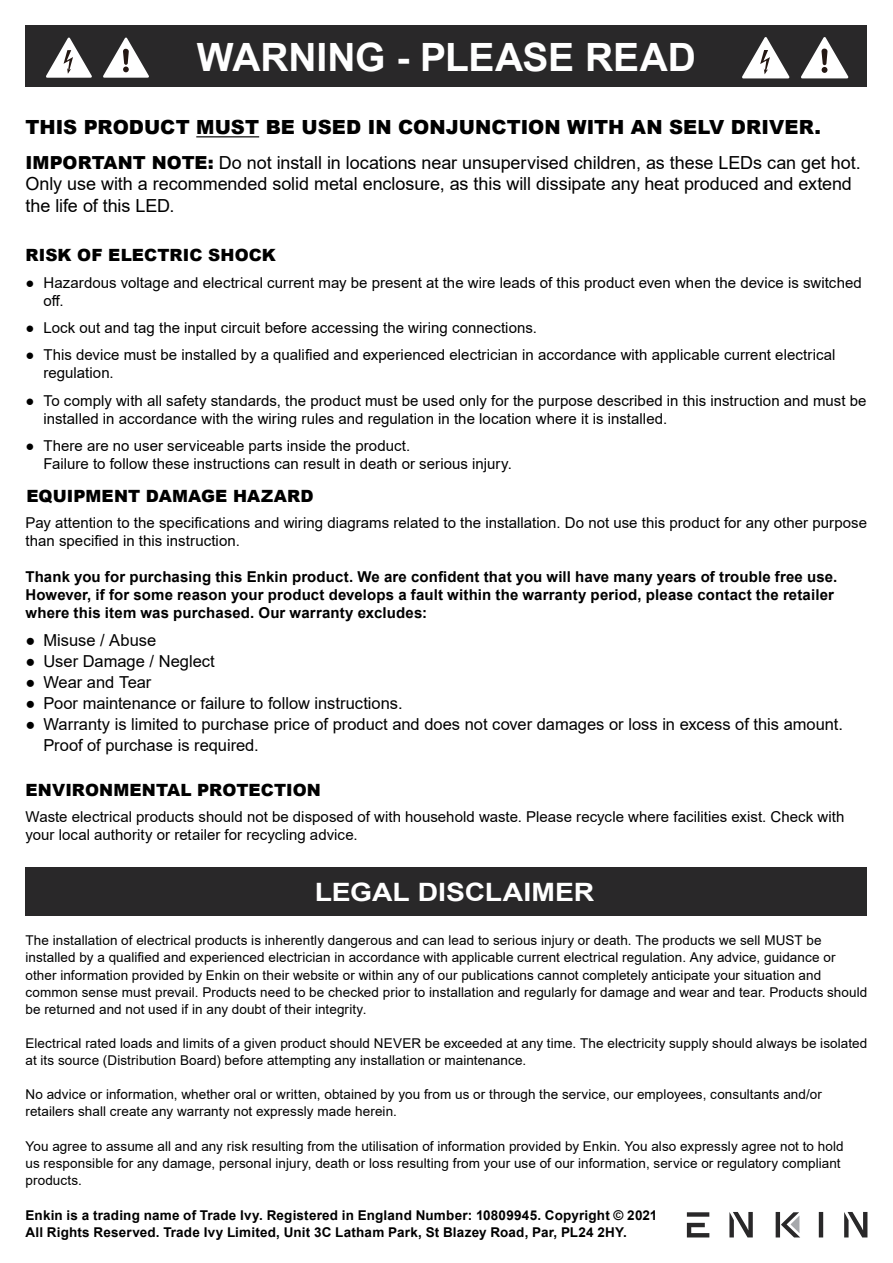
<style>
.page{position:relative;width:893px;height:1263px;background:#fff}
.page>*{position:absolute;margin:0;border:0;box-sizing:border-box;transform-origin:0 0}
.t1{font:700 39px "Arial";letter-spacing:-.005em;color:#fff}
.t2{font:700 25.35px "Arial";color:#fff;scale:1.12 1}
.t3{font:900 19.5px "Arial";color:#000}
.t4{font:18px/21.6px "Arial";letter-spacing:-.005em;color:#000}
.t5{font:900 16.8px "Arial";letter-spacing:.005em;color:#000}
.t6{font:16.5px/21px "Arial";color:#000}
.t7{font:15px/18px "Arial";letter-spacing:.005em;color:#000}
.t8{font:700 15px/18px "Arial";letter-spacing:.01em;color:#000}
.t9{font:13.5px/17.1px "Arial";letter-spacing:.005em;color:#000}
.t10{font:700 13.5px/17.1px "Arial";letter-spacing:.015em;color:#000}
.s1{font-weight:900}
.s2{font-weight:700}
</style>
<div class="page">
<div style="left:26px;top:26px;width:841px;height:61px;background:#292829"></div>
<svg style="left:46px;top:38px;width:46px;height:40px"></svg>
<svg style="left:103px;top:38px;width:46px;height:40px"></svg>
<svg style="left:742px;top:37px;width:47px;height:41px"></svg>
<svg style="left:801px;top:37px;width:47px;height:41px"></svg>
<div style="left:26px;top:867px;width:841px;height:49px;background:#292829"></div>
<hr style="left:196px;top:136px;width:63px;height:1px;background:#000">
<svg style="left:687px;top:1212px;width:180px;height:25px"></svg>
<h1 class="t1" style="left:197px;top:29px;width:500px">WARNING - PLEASE READ</h1>
<h3 class="t3" style="left:26px;top:113px;width:797px">THIS PRODUCT MUST BE USED IN CONJUNCTION WITH AN SELV DRIVER.</h3>
<h3 class="t4" style="left:26px;top:151px;width:837px"><span class="s1">IMPORTANT NOTE:</span> Do not install in locations near unsupervised children, as these LEDs can get hot.<br>Only use with a recommended solid metal enclosure, as this will dissipate any heat produced and extend the life of this LED.</h3>
<p class="t5" style="left:26px;top:243px;width:252px">RISK OF ELECTRIC SHOCK</p>
<p class="t7" style="left:43px;top:273px;width:820px;text-indent:-18px"><span class="s2">●</span> Hazardous voltage and electrical current may be present at the wire leads of this product even when the device is switched off.</p>
<p class="t7" style="left:26px;top:318px;width:513px"><span class="s2">●</span> Lock out and tag the input circuit before accessing the wiring connections.</p>
<p class="t7" style="left:43px;top:346px;width:794px;text-indent:-18px"><span class="s2">●</span> This device must be installed by a qualified and experienced electrician in accordance with applicable current electrical regulation.</p>
<p class="t7" style="left:43px;top:391px;width:824px;text-indent:-18px"><span class="s2">●</span> To comply with all safety standards, the product must be used only for the purpose described in this instruction and must be installed in accordance with the wiring rules and regulation in the location where it is installed.</p>
<p class="t7" style="left:43px;top:436px;width:470px;text-indent:-18px"><span class="s2">●</span> There are no user serviceable parts inside the product.<br>Failure to follow these instructions can result in death or serious injury.</p>
<p class="t5" style="left:26px;top:484px;width:289px">EQUIPMENT DAMAGE HAZARD</p>
<p class="t7" style="left:26px;top:513px;width:843px">Pay attention to the specifications and wiring diagrams related to the installation. Do not use this product for any other purpose than specified in this instruction.</p>
<p class="t8" style="left:26px;top:567px;width:813px">Thank you for purchasing this Enkin product. We are confident that you will have many years of trouble free use.<br>However, if for some reason your product develops a fault within the warranty period, please contact the retailer where this item was purchased. Our warranty excludes:</p>
<p class="t6" style="left:26px;top:630px;width:132px"><span class="s2">●</span> Misuse / Abuse</p>
<p class="t6" style="left:26px;top:651px;width:191px"><span class="s2">●</span> User Damage / Neglect</p>
<p class="t6" style="left:26px;top:672px;width:127px"><span class="s2">●</span> Wear and Tear</p>
<p class="t6" style="left:26px;top:693px;width:379px"><span class="s2">●</span> Poor maintenance or failure to follow instructions.</p>
<p class="t6" style="left:43px;top:714px;width:801px;text-indent:-18px"><span class="s2">●</span> Warranty is limited to purchase price of product and does not cover damages or loss in excess of this amount.<br>Proof of purchase is required.</p>
<p class="t5" style="left:26px;top:778px;width:297px">ENVIRONMENTAL PROTECTION</p>
<p class="t7" style="left:26px;top:808px;width:820px">Waste electrical products should not be disposed of with household waste. Please recycle where facilities exist. Check with your local authority or retailer for recycling advice.</p>
<h2 class="t2" style="left:315px;top:874px;width:251px">LEGAL DISCLAIMER</h2>
<p class="t9" style="left:26px;top:932px;width:843px">The installation of electrical products is inherently dangerous and can lead to serious injury or death. The products we sell MUST be installed by a qualified and experienced electrician in accordance with applicable current electrical regulation. Any advice, guidance or other information provided by Enkin on their website or within any of our publications cannot completely anticipate your situation and common sense must prevail. Products need to be checked prior to installation and regularly for damage and wear and tear. Products should be returned and not used if in any doubt of their integrity.</p>
<p class="t9" style="left:26px;top:1034px;width:843px">Electrical rated loads and limits of a given product should NEVER be exceeded at any time. The electricity supply should always be isolated at its source (Distribution Board) before attempting any installation or maintenance.</p>
<p class="t9" style="left:26px;top:1086px;width:798px">No advice or information, whether oral or written, obtained by you from us or through the service, our employees, consultants and/or retailers shall create any warranty not expressly made herein.</p>
<p class="t9" style="left:26px;top:1137px;width:820px">You agree to assume all and any risk resulting from the utilisation of information provided by Enkin. You also expressly agree not to hold us responsible for any damage, personal injury, death or loss resulting from your use of our information, service or regulatory compliant products.</p>
<p class="t10" style="left:26px;top:1207px;width:633px">Enkin is a trading name of Trade Ivy. Registered in England Number: 10809945. Copyright © 2021<br>All Rights Reserved. Trade Ivy Limited, Unit 3C Latham Park, St Blazey Road, Par, PL24 2HY.</p>
</div>
